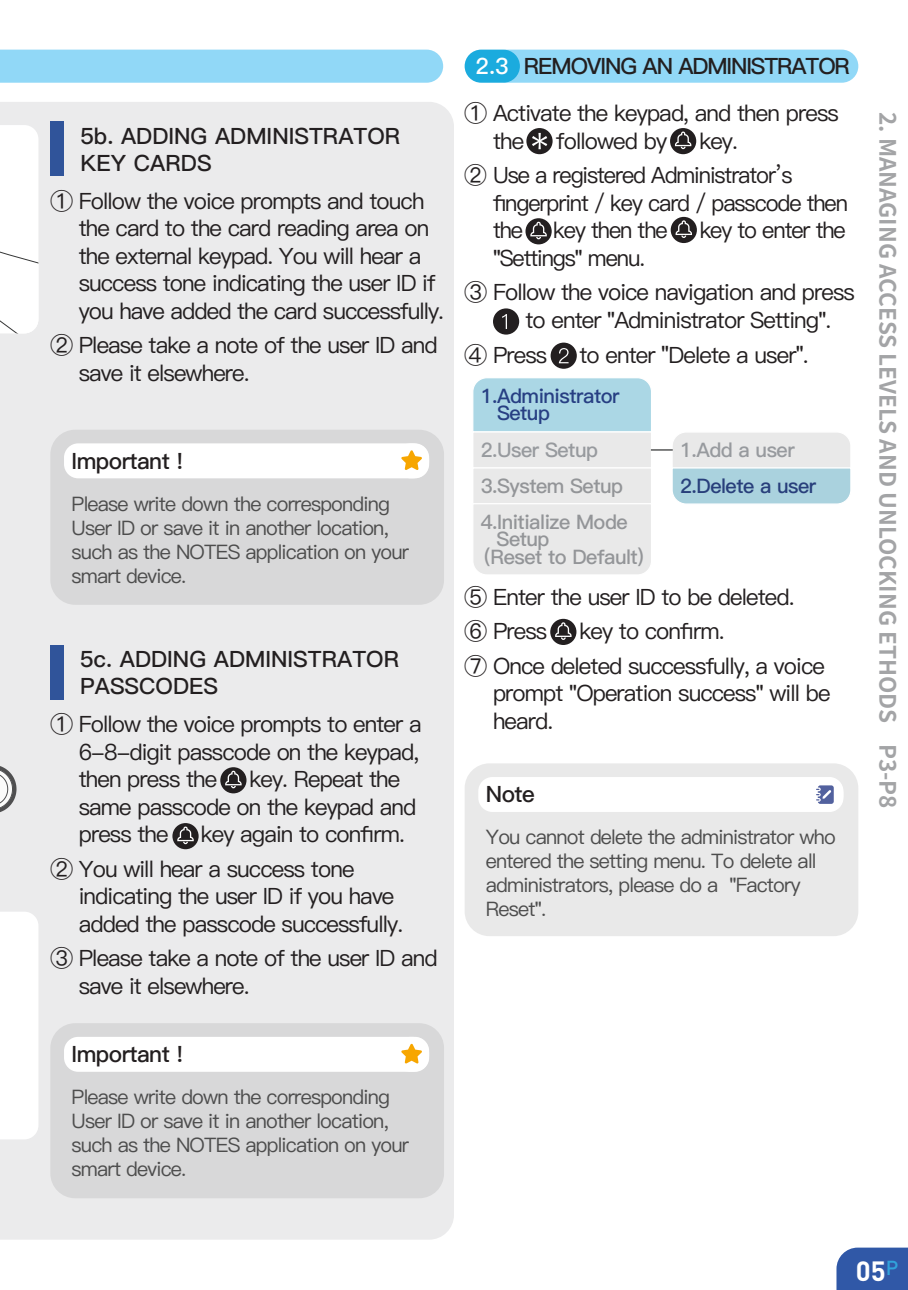
<style>
.page{position:relative;width:908px;height:1290px;background:#fff}
.page>*{position:absolute;margin:0;border:0;box-sizing:border-box;transform-origin:0 0}
.t1{font:700 27.5px "DIN";color:#fff}
.t2{font:22.5px/27.5px "Ping Fang SC Medium";letter-spacing:-.04em;color:#231f20}
.页眉右{font:22.5px/27px "Ping Fang SC Bold";color:#231f20}
.页眉左{font:700 22.5px "Noto Sans Hans";color:#a3a4a6}
.页眉右-2{font:22.5px "Ping Fang SC Bold";letter-spacing:-.05em;color:#231f20}
.提示标{font:22.5px "Ping Fang SC Bold";letter-spacing:-.025em;color:#231f20}
.注释正文{font:20px/24px "Ping Fang SC Medium";letter-spacing:-.04em;color:#4d4d4d}
.顺序numb{font:20px "Ping Fang SC Bold";letter-spacing:-.025em;color:#939598}
.顺序numb-2{font:20px "Ping Fang SC Bold";letter-spacing:-.025em;color:#979a9e}
.顺序numb-3{font:20px "Ping Fang SC Bold";letter-spacing:-.025em;color:#273f83}
.顺序numb-4{font:20px "Ping Fang SC Bold";letter-spacing:-.025em;color:#283f7b}
.s1{color:#fff}
.s2{font-family:"Arial"}
</style>
<div class="page">
<div style="left:836px;top:1247px;width:71px;height:43px;background:#3058a7"></div>
<div style="left:0;top:50px;width:443px;height:33px;background:#91d8f7"></div>
<div style="left:491px;top:50px;width:366px;height:33px;background:#91d8f7;border-radius:17px"></div>
<div style="left:464px;top:50px;width:55px;height:33px;background:#1babde;border-radius:17px"></div>
<div style="left:526px;top:128px;width:26px;height:26px;background:#231f20;border-radius:50%"></div>
<svg style="left:532px;top:133px;width:15px;height:16px"></svg>
<svg style="left:669px;top:128px;width:27px;height:26px"></svg>
<svg style="left:674px;top:132px;width:17px;height:17px"></svg>
<div style="left:670px;top:217px;width:26px;height:26px;background:#231f20;border-radius:50%"></div>
<svg style="left:675px;top:220px;width:16px;height:18px"></svg>
<div style="left:550px;top:619px;width:26px;height:26px;background:#231f20;border-radius:50%"></div>
<svg style="left:555px;top:622px;width:16px;height:18px"></svg>
<div style="left:464px;top:763px;width:393px;height:173px;background:#e9e9e9;border-radius:25px"></div>
<div style="left:478px;top:777px;width:365px;height:35px;background:#fff;border-radius:14px"></div>
<svg style="left:816px;top:785px;width:17px;height:19px"></svg>
<div style="left:492px;top:308px;width:27px;height:27px;background:#231f20;border-radius:50%"></div>
<svg style="left:502px;top:314px;width:5px;height:15px"></svg>
<div style="left:550px;top:343px;width:26px;height:26px;background:#231f20;border-radius:50%"></div>
<svg style="left:558px;top:348px;width:10px;height:15px"></svg>
<svg style="left:672px;top:433px;width:179px;height:71px;background:#cbdee4"></svg>
<svg style="left:473px;top:378px;width:178px;height:196px;background:#d9e4e8"></svg>
<hr style="left:650px;top:449px;width:22px;height:2px;background:#353636">
<div style="left:0;top:102px;width:454px;height:1137px;background:#ebebec"></div>
<div style="left:51px;top:122px;width:13px;height:54px;background:#30549a"></div>
<div style="left:50px;top:430px;width:394px;height:175px;background:#d8d8d9;border-radius:25px"></div>
<div style="left:64px;top:443px;width:365px;height:35px;background:#fff;border-radius:14px"></div>
<svg style="left:401px;top:450px;width:21px;height:20px"></svg>
<svg style="left:0;top:732px;width:17px;height:115px;background:#d7d7d8"></svg>
<svg style="left:0;top:911px;width:38px;height:228px"></svg>
<svg style="left:0;top:125px;width:38px;height:208px"></svg>
<div style="left:525px;top:218px;width:26px;height:26px;background:#231f20;border-radius:50%"></div>
<svg style="left:530px;top:222px;width:16px;height:17px"></svg>
<div style="left:50px;top:645px;width:13px;height:54px;background:#30549a"></div>
<div style="left:50px;top:1023px;width:394px;height:175px;background:#d8d8d9;border-radius:25px"></div>
<div style="left:64px;top:1037px;width:365px;height:35px;background:#fff;border-radius:14px"></div>
<svg style="left:401px;top:1043px;width:21px;height:20px"></svg>
<div style="left:220px;top:767px;width:26px;height:26px;background:#231f20;border-radius:50%"></div>
<svg style="left:225px;top:771px;width:16px;height:17px"></svg>
<div style="left:172px;top:823px;width:26px;height:26px;background:#231f20;border-radius:50%"></div>
<svg style="left:177px;top:826px;width:17px;height:18px"></svg>
<p class="页眉右" style="left:80px;top:123px;width:321px">5b. ADDING ADMINISTRATOR<br>KEY CARDS</p>
<p class="t2" style="left:79px;top:187px;width:367px;text-indent:-28px">① Follow the voice prompts and touch the card to the card reading area on the external keypad. You will hear a success tone indicating the user ID if you have added the card successfully.</p>
<p class="t2" style="left:79px;top:332px;width:360px;text-indent:-28px">② Please take a note of the user ID and save it elsewhere.</p>
<p class="提示标" style="left:72px;top:447px;width:113px">Important !</p>
<p class="注释正文" style="left:72px;top:492px;width:339px">Please write down the corresponding<br>User ID or save it in another location, such as the NOTES application on your smart device.</p>
<p class="页眉右" style="left:80px;top:646px;width:320px">5c. ADDING ADMINISTRATOR<br>PASSCODES</p>
<p class="t2" style="left:79px;top:711px;width:344px;text-align:justify;text-indent:-28px">① Follow the voice prompts to enter a 6-8-digit passcode on the keypad, then press the</p>
<p class="t2" style="left:79px;top:766px;width:339px;text-indent:171px">key. Repeat the same passcode on the keypad and press the</p>
<p class="t2" style="left:201px;top:821px;width:206px">key again to confirm.</p>
<p class="t2" style="left:79px;top:855px;width:326px;text-indent:-28px">② You will hear a success tone indicating the user ID if you have added the passcode successfully.</p>
<p class="t2" style="left:79px;top:945px;width:360px;text-indent:-28px">③ Please take a note of the user ID and save it elsewhere.</p>
<p class="提示标" style="left:72px;top:1041px;width:113px">Important !</p>
<p class="注释正文" style="left:72px;top:1085px;width:339px">Please write down the corresponding<br>User ID or save it in another location, such as the NOTES application on your smart device.</p>
<p class="页眉右-2" style="left:475px;top:53px;width:376px"><span class="s1">2.3</span> REMOVING AN ADMINISTRATOR</p>
<p class="t2" style="left:493px;top:100px;width:347px;text-indent:-28px">① Activate the keypad, and then press the</p>
<p class="t2" style="left:556px;top:127px;width:112px">followed by</p>
<p class="t2" style="left:699px;top:127px;width:40px">key.</p>
<p class="t2" style="left:493px;top:162px;width:356px;text-indent:-28px">② Use a registered Administrator’s fingerprint / key card / passcode then the</p>
<p class="t2" style="left:553px;top:217px;width:116px">key then the</p>
<p class="t2" style="left:699px;top:217px;width:148px">key to enter the</p>
<p class="t2" style="left:493px;top:244px;width:154px"><span class="s2">"</span>Settings<span class="s2">"</span> menu.</p>
<p class="t2" style="left:464px;top:279px;width:391px;text-align:center">③ Follow the voice navigation and press<br>1 to enter <span class="s2">"</span>Administrator Setting<span class="s2">"</span>.</p>
<p class="t2" style="left:464px;top:341px;width:84px">④ Press</p>
<p class="t2" style="left:579px;top:341px;width:231px">to enter <span class="s2">"</span>Delete a user<span class="s2">"</span>.</p>
<p class="顺序numb-3" style="left:480px;top:384px;width:140px">1.Administrator</p>
<p class="顺序numb-3" style="left:497px;top:401px;width:54px">Setup</p>
<p class="顺序numb-2" style="left:480px;top:438px;width:119px">2.User Setup</p>
<p class="顺序numb-2" style="left:679px;top:438px;width:116px">1.Add a user</p>
<p class="顺序numb" style="left:480px;top:474px;width:144px">3.System Setup</p>
<p class="顺序numb-4" style="left:679px;top:474px;width:138px">2.Delete a user</p>
<p class="顺序numb" style="left:480px;top:510px;width:148px">4.Initialize Mode</p>
<p class="顺序numb" style="left:496px;top:527px;width:54px">Setup</p>
<p class="顺序numb" style="left:484px;top:545px;width:161px">(Reset to Default)</p>
<p class="t2" style="left:464px;top:583px;width:331px">⑤ Enter the user ID to be deleted.</p>
<p class="t2" style="left:464px;top:618px;width:84px">⑥ Press</p>
<p class="t2" style="left:579px;top:618px;width:147px">key to confirm.</p>
<p class="t2" style="left:493px;top:652px;width:339px;text-indent:-28px">⑦ Once deleted successfully, a voice prompt <span class="s2">"</span>Operation success<span class="s2">"</span> will be heard.</p>
<p class="提示标" style="left:485px;top:781px;width:50px">Note</p>
<p class="注释正文" style="left:485px;top:825px;width:351px">You cannot delete the administrator who entered the setting menu. To delete all administrators, please do a <span class="s2">"</span>Factory<br>Reset<span class="s2">"</span>.</p>
<p class="页眉左" style="left:900px;top:112px;width:698px;rotate:90deg">2. MANAGING ACCESS LEVELS AND UNLOCKING ETHODS P3-P8</p>
<p class="t1" style="left:855px;top:1252px;width:44px">05<sup>P</sup></p>
</div>
